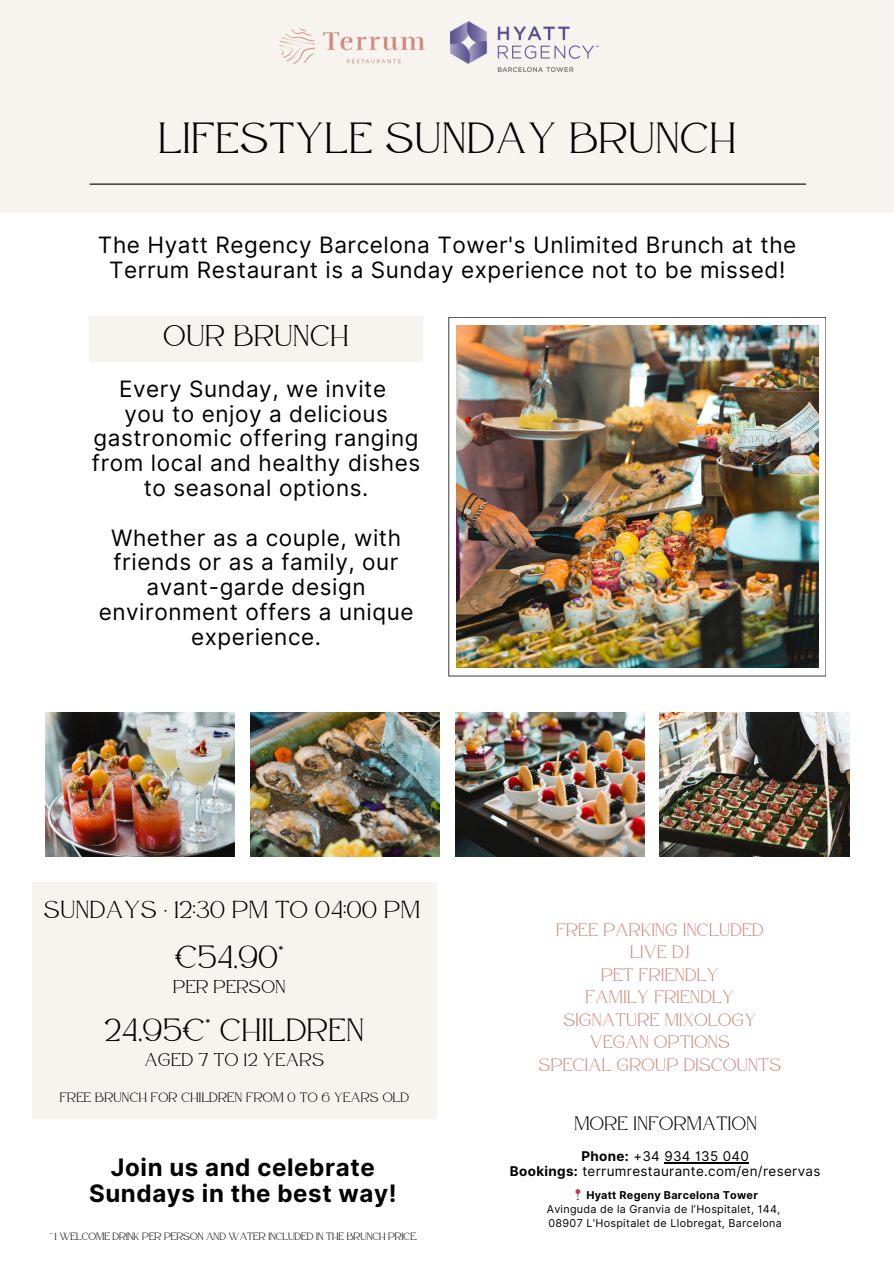
<style>
.page{position:relative;width:894px;height:1264px;background:#fff}
.page>*{position:absolute;margin:0;border:0;box-sizing:border-box;transform-origin:0 0}
.t1{font:43.5px "Atteron";letter-spacing:.025em;color:#000}
.t2{font:32.1px "Atteron";letter-spacing:.025em;color:#000}
.t3{font:30px "Atteron";letter-spacing:.025em;color:#000}
.t4{font:24.6px "Atteron";letter-spacing:.025em;color:#000}
.t5{font:700 24px/26px "Inter";letter-spacing:.025em;color:#000;text-align:center}
.t6{font:22.5px/24.8px "Inter";letter-spacing:.025em;color:#000;text-align:center}
.t7{font:19.35px "Atteron";letter-spacing:.025em;color:#000}
.t8{font:18.45px "Atteron";letter-spacing:.025em;color:#000}
.t9{font:18px "Atteron";letter-spacing:.025em;color:#d18a80}
.t10{font:13.5px "Atteron";letter-spacing:.025em;color:#000}
.t11{font:13.35px "Inter";letter-spacing:.025em;color:#000}
.t12{font:10.8px "Inter";letter-spacing:.025em;color:#000}
.t13{font:700 10.8px "Inter";letter-spacing:.025em;color:#000}
.t14{font:10.5px "Atteron";color:#000}
.s1{font-weight:700}
</style>
<div class="page">
<svg style="left:448px;top:317px;width:378px;height:359px"></svg>
<img style="left:456px;top:326px;width:362px;height:341px">
<div style="left:0;top:0;width:893px;height:213px;background:#f7f4f0"></div>
<div style="left:89px;top:317px;width:334px;height:45px;background:#f7f4f0"></div>
<hr style="left:90px;top:183px;width:715px;height:2px;background:#000">
<div style="left:32px;top:882px;width:404px;height:236px;background:#f7f4f0"></div>
<img style="left:46px;top:712px;width:189px;height:144px">
<img style="left:250px;top:712px;width:189px;height:144px">
<img style="left:455px;top:712px;width:189px;height:144px">
<img style="left:659px;top:712px;width:189px;height:144px">
<hr style="left:664px;top:1162px;width:85px;height:1px;background:#000">
<img style="left:279px;top:28px;width:146px;height:36px">
<img style="left:450px;top:21px;width:149px;height:51px">
<p class="t1" style="left:158px;top:112px;width:578px">LIFESTYLE SUNDAY BRUNCH</p>
<p class="t6" style="left:98px;top:232px;width:699px">The Hyatt Regency Barcelona Tower's Unlimited Brunch at the<br>Terrum Restaurant is a Sunday experience not to be missed!</p>
<p class="t3" style="left:164px;top:318px;width:186px">OUR BRUNCH</p>
<p class="t6" style="left:119px;top:376px;width:268px">Every Sunday, we invite</p>
<p class="t6" style="left:92px;top:401px;width:329px">you to enjoy a delicious gastronomic offering ranging from local and healthy dishes to seasonal options.</p>
<p class="t6" style="left:99px;top:525px;width:316px">Whether as a couple, with friends or as a family, our avant-garde design environment offers a unique experience.</p>
<p class="t4" style="left:44px;top:895px;width:377px">SUNDAYS · 12:30 PM TO 04:00 PM</p>
<p class="t2" style="left:175px;top:938px;width:110px">€54,90*</p>
<p class="t8" style="left:173px;top:976px;width:114px">PER PERSON</p>
<p class="t2" style="left:104px;top:1011px;width:261px">24,95€* CHILDREN</p>
<p class="t8" style="left:144px;top:1048px;width:181px">AGED 7 TO 12 YEARS</p>
<p class="t10" style="left:60px;top:1089px;width:350px">FREE BRUNCH FOR CHILDREN FROM 0 TO 6 YEARS OLD</p>
<p class="t5" style="left:89px;top:1154px;width:309px">Join us and celebrate<br>Sundays in the best way!</p>
<p class="t14" style="left:51px;top:1230px;width:368px">* 1 WELCOME DRINK PER PERSON AND WATER INCLUDED IN THE BRUNCH PRICE.</p>
<p class="t9" style="left:556px;top:918px;width:209px">FREE PARKING INCLUDED</p>
<p class="t9" style="left:630px;top:941px;width:61px">LIVE DJ</p>
<p class="t9" style="left:601px;top:963px;width:119px">PET FRIENDLY</p>
<p class="t9" style="left:585px;top:986px;width:150px">FAMILY FRIENDLY</p>
<p class="t9" style="left:563px;top:1008px;width:194px">SIGNATURE MIXOLOGY</p>
<p class="t9" style="left:589px;top:1031px;width:142px">VEGAN OPTIONS</p>
<p class="t9" style="left:538px;top:1054px;width:244px">SPECIAL GROUP DISCOUNTS</p>
<p class="t7" style="left:574px;top:1111px;width:184px">MORE INFORMATION</p>
<p class="t11" style="left:581px;top:1148px;width:169px"><span class="s1">Phone:</span> +34 934 135 040</p>
<p class="t11" style="left:510px;top:1162px;width:312px"><span class="s1">Bookings:</span> terrumrestaurante.com/en/reservas</p>
<p class="t13" style="left:586px;top:1188px;width:173px">Hyatt Regeny Barcelona Tower</p>
<p class="t12" style="left:546px;top:1202px;width:235px">Avinguda de la Granvia de l’Hospitalet, 144,</p>
<p class="t12" style="left:548px;top:1216px;width:234px">08907 L'Hospitalet de Llobregat, Barcelona</p>
</div>
